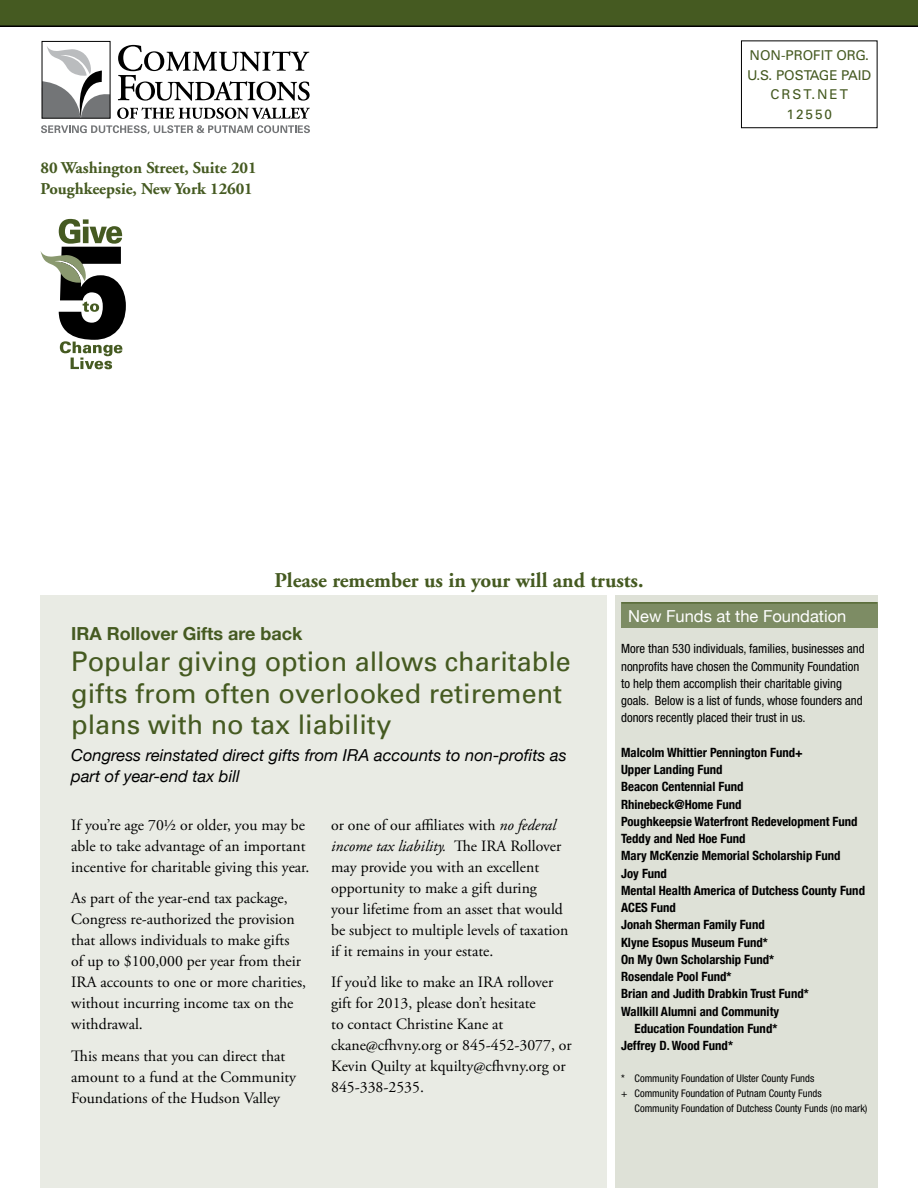
<style>
.page{position:relative;width:918px;height:1188px;background:#fff}
.page>*{position:absolute;margin:0;border:0;box-sizing:border-box;transform-origin:0 0}
.t1{font:27px/31.5px "Univers";color:#455a21}
.t2{font:700 21px "Adobe Garamond";color:#455a21}
.t3{font:700 18px "Helvetica Neue";color:#455a21}
.t4{font:italic 16.5px/21px "Helvetica Neue";color:#000}
.t5{font:700 16.5px/21px "Adobe Garamond";color:#455a21}
.t6{font:16.5px "Helvetica Neue";color:#fff}
.t7{font:15.75px/21px "Adobe Garamond Pro";color:#000}
.t8{font:13.5px/19.5px "Univers";color:#455a21;text-align:center}
.t9{font:700 condensed 12.75px "Helvetica Neue";color:#000}
.t10{font:condensed 12.75px/17.2px "Helvetica Neue";color:#000}
.t11{font:condensed 10.5px "Helvetica Neue";color:#000}
.s1{font-style:italic}
</style>
<div class="page">
<div style="left:40px;top:595px;width:568px;height:593px;background:#e9ebe4"></div>
<div style="left:741px;top:40px;width:137px;height:88px;border:1px solid #000"></div>
<svg style="left:44px;top:46px;width:65px;height:71px"></svg>
<div style="left:42px;top:41px;width:69px;height:78px;border:1px solid #000"></div>
<svg style="left:118px;top:45px;width:192px;height:56px"></svg>
<svg style="left:117px;top:107px;width:193px;height:12px"></svg>
<svg style="left:41px;top:125px;width:269px;height:9px"></svg>
<svg style="left:0;top:0;width:918px;height:27px;background:#41541f"></svg>
<div style="left:615px;top:595px;width:263px;height:593px;background:#dee1d7"></div>
<div style="left:621px;top:603px;width:257px;height:25px;background:#7d8c64"></div>
<hr style="left:621px;top:603px;width:256px;height:1px;background:#455a21">
<svg style="left:40px;top:219px;width:86px;height:150px"></svg>
<p class="t5" style="left:40px;top:157px;width:218px">80 Washington Street, Suite 201<br>Poughkeepsie, New York 12601</p>
<p class="t8" style="left:747px;top:46px;width:125px">NON-PROFIT ORG.<br>U.S. POSTAGE PAID<br>CRST.NET<br>12550</p>
<h2 class="t2" style="left:274px;top:569px;width:371px">Please remember us in your will and trusts.</h2>
<p class="t3" style="left:71px;top:617px;width:233px">IRA Rollover Gifts are back</p>
<h1 class="t1" style="left:71px;top:645px;width:501px">Popular giving option allows charitable gifts from often overlooked retirement plans with no tax liability</h1>
<p class="t4" style="left:71px;top:744px;width:497px">Congress reinstated direct gifts from IRA accounts to non-profits as part of year-end tax bill</p>
<p class="t6" style="left:628px;top:602px;width:220px">New Funds at the Foundation</p>
<p class="t10" style="left:621px;top:640px;width:245px">More than 530 individuals, families, businesses and nonprofits have chosen the Community Foundation to help them accomplish their charitable giving goals. Below is a list of funds, whose founders and donors recently placed their trust in us.</p>
<p class="t9" style="left:621px;top:742px;width:183px">Malcolm Whittier Pennington Fund+</p>
<p class="t9" style="left:621px;top:759px;width:103px">Upper Landing Fund</p>
<p class="t9" style="left:621px;top:776px;width:124px">Beacon Centennial Fund</p>
<p class="t9" style="left:621px;top:794px;width:122px">Rhinebeck@Home Fund</p>
<p class="t9" style="left:621px;top:811px;width:238px">Poughkeepsie Waterfront Redevelopment Fund</p>
<p class="t9" style="left:621px;top:828px;width:126px">Teddy and Ned Hoe Fund</p>
<p class="t9" style="left:621px;top:845px;width:221px">Mary McKenzie Memorial Scholarship Fund</p>
<p class="t9" style="left:621px;top:863px;width:47px">Joy Fund</p>
<p class="t9" style="left:621px;top:880px;width:245px">Mental Health America of Dutchess County Fund</p>
<p class="t9" style="left:621px;top:897px;width:56px">ACES Fund</p>
<p class="t9" style="left:621px;top:914px;width:145px">Jonah Sherman Family Fund</p>
<p class="t9" style="left:621px;top:932px;width:148px">Klyne Esopus Museum Fund*</p>
<p class="t9" style="left:621px;top:949px;width:155px">On My Own Scholarship Fund*</p>
<p class="t9" style="left:621px;top:966px;width:112px">Rosendale Pool Fund*</p>
<p class="t9" style="left:621px;top:983px;width:189px">Brian and Judith Drabkin Trust Fund*</p>
<p class="t9" style="left:621px;top:1001px;width:160px">Wallkill Alumni and Community</p>
<p class="t9" style="left:635px;top:1018px;width:144px">Education Foundation Fund*</p>
<p class="t9" style="left:621px;top:1035px;width:113px">Jeffrey D. Wood Fund*</p>
<p class="t11" style="left:621px;top:1073px;width:195px">* Community Foundation of Ulster County Funds</p>
<p class="t11" style="left:621px;top:1088px;width:202px">+ Community Foundation of Putnam County Funds</p>
<p class="t11" style="left:635px;top:1103px;width:234px">Community Foundation of Dutchess County Funds (no mark)</p>
<p class="t7" style="left:331px;top:815px;width:239px">or one of our affiliates with <span class="s1">no federal income tax liability.</span> The IRA Rollover may provide you with an excellent opportunity to make a gift during your lifetime from an asset that would be subject to multiple levels of taxation if it remains in your estate.</p>
<p class="t7" style="left:331px;top:972px;width:242px">If you’d like to make an IRA rollover gift for 2013, please don’t hesitate<br>to contact Christine Kane at ckane@cfhvny.org or 845-452-3077, or<br>Kevin Quilty at kquilty@cfhvny.org or<br>845-338-2535.</p>
<p class="t7" style="left:71px;top:815px;width:240px">If you’re age 70½ or older, you may be able to take advantage of an important incentive for charitable giving this year.</p>
<p class="t7" style="left:71px;top:888px;width:236px">As part of the year-end tax package, Congress re-authorized the provision that allows individuals to make gifts<br>of up to $100,000 per year from their IRA accounts to one or more charities, without incurring income tax on the withdrawal.</p>
<p class="t7" style="left:71px;top:1046px;width:226px">This means that you can direct that amount to a fund at the Community<br>Foundations of the Hudson Valley</p>
</div>
